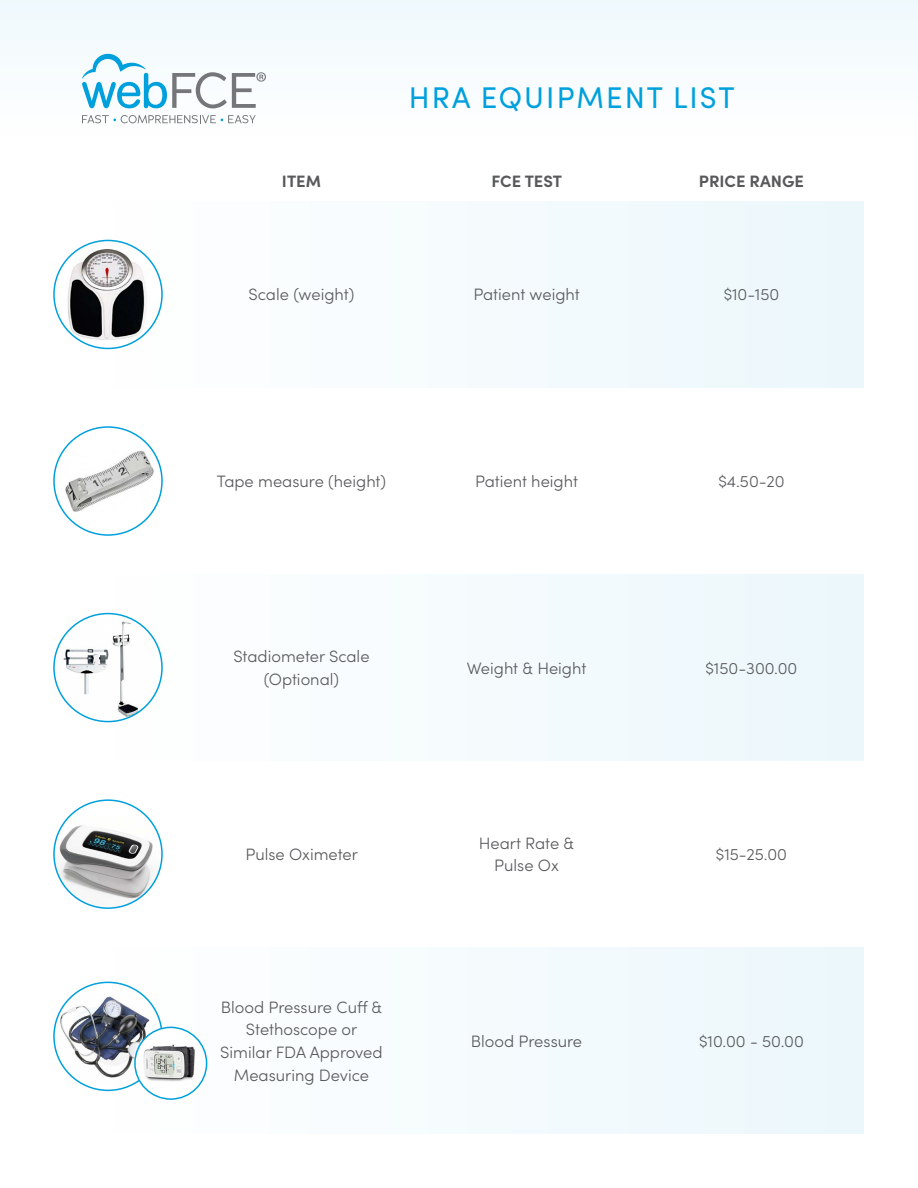
<style>
.page{position:relative;width:918px;height:1188px;background:#fff}
.page>*{position:absolute;margin:0;border:0;box-sizing:border-box;transform-origin:0 0}
.t1{font:30px "Sofia Pro";letter-spacing:.07em;color:#00a0dd}
.t2{font:300 16.5px/22.5px "Sofia Pro";color:#58595b;text-align:center}
.t3{font:700 16.5px "Sofia Pro";color:#58595b}
</style>
<div class="page">
<div style="left:0;top:0;width:918px;height:164px;background:#f8fcfe"></div>
<svg style="left:82px;top:54px;width:184px;height:54px"></svg>
<svg style="left:82px;top:115px;width:174px;height:8px"></svg>
<div style="left:54px;top:201px;width:810px;height:187px;background:#f5fbfd"></div>
<img style="left:61px;top:450px;width:94px;height:62px">
<div style="left:53px;top:426px;width:110px;height:110px;border:2px solid #00a0dd;border-radius:50%"></div>
<img style="left:54px;top:249px;width:108px;height:91px">
<div style="left:53px;top:240px;width:110px;height:109px;border:2px solid #00a0dd;border-radius:50%"></div>
<div style="left:54px;top:574px;width:810px;height:187px;background:#f5fbfd"></div>
<img style="left:54px;top:815px;width:108px;height:92px">
<div style="left:53px;top:799px;width:110px;height:110px;border:2px solid #00a0dd;border-radius:50%"></div>
<img style="left:57px;top:619px;width:89px;height:100px">
<div style="left:53px;top:613px;width:110px;height:109px;border:2px solid #00a0dd;border-radius:50%"></div>
<div style="left:54px;top:947px;width:810px;height:187px;background:#f5fbfd"></div>
<img style="left:56px;top:994px;width:100px;height:89px">
<div style="left:135px;top:1027px;width:72px;height:72px;background:#fff;border-radius:50%"></div>
<img style="left:139px;top:1041px;width:64px;height:43px">
<div style="left:134px;top:1027px;width:73px;height:73px;border:2px solid #00a0dd;border-radius:50%"></div>
<h1 class="t1" style="left:409px;top:75px;width:327px">HRA EQUIPMENT LIST</h1>
<p class="t3" style="left:282px;top:169px;width:41px">ITEM</p>
<p class="t3" style="left:492px;top:169px;width:72px">FCE TEST</p>
<p class="t3" style="left:699px;top:169px;width:107px">PRICE RANGE</p>
<p class="t2" style="left:249px;top:283px;width:107px">Scale (weight)</p>
<p class="t2" style="left:473px;top:283px;width:108px">Patient weight</p>
<p class="t2" style="left:724px;top:283px;width:57px">$10-150</p>
<p class="t2" style="left:217px;top:469px;width:171px">Tape measure (height)</p>
<p class="t2" style="left:475px;top:469px;width:104px">Patient height</p>
<p class="t2" style="left:718px;top:469px;width:68px">$4.50-20</p>
<p class="t2" style="left:233px;top:644px;width:138px">Stadiometer Scale (Optional)</p>
<p class="t2" style="left:467px;top:656px;width:121px">Weight &amp; Height</p>
<p class="t2" style="left:706px;top:656px;width:93px">$150-300.00</p>
<p class="t2" style="left:245px;top:842px;width:114px">Pulse Oximeter</p>
<p class="t2" style="left:479px;top:831px;width:97px">Heart Rate &amp;<br>Pulse Ox</p>
<p class="t2" style="left:716px;top:842px;width:73px">$15-25.00</p>
<p class="t2" style="left:220px;top:995px;width:164px">Blood Pressure Cuff &amp;<br>Stethoscope or<br>Similar FDA Approved<br>Measuring Device</p>
<p class="t2" style="left:471px;top:1029px;width:113px">Blood Pressure</p>
<p class="t2" style="left:699px;top:1029px;width:106px">$10.00 - 50.00</p>
</div>
